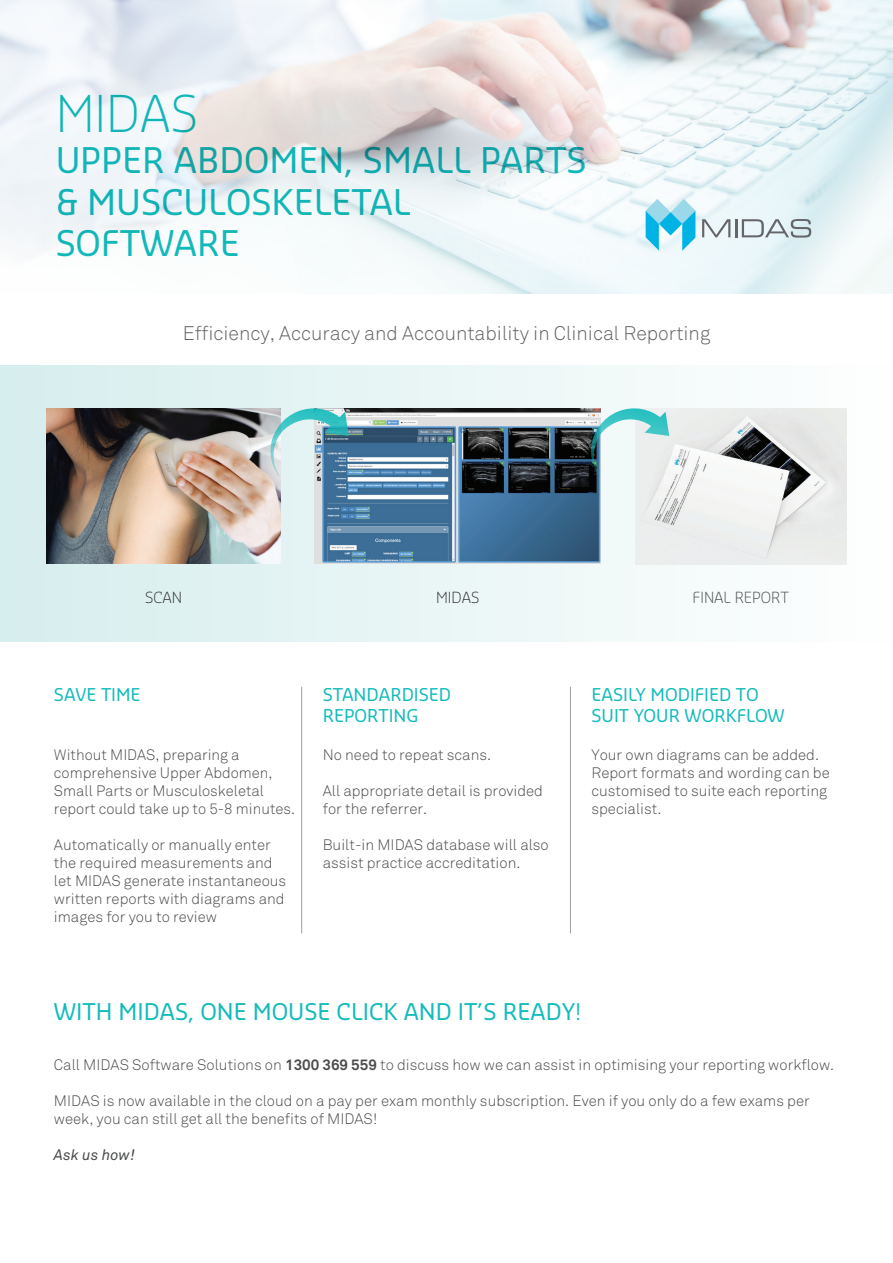
<style>
.page{position:relative;width:893px;height:1263px;background:#fff}
.page>*{position:absolute;margin:0;border:0;box-sizing:border-box;transform-origin:0 0}
.t1{font:300 49.5px "Sansa Pro";color:#14bbbb}
.t2{font:34.5px/41.4px "Sansa Pro";color:#14bbbb}
.t3{font:22.5px "Sansa Pro";color:#14bbbb}
.t4{font:300 19.5px "Akkurat";color:#636366}
.t5{font:17.25px/20.7px "Sansa Pro";color:#14bbbb}
.t6{font:300 15px/18px "Akkurat";color:#4b4c4d}
.t7{font:300 15px "Sansa Pro";color:#4b4c4d}
.t8{font:300 15px "Sansa Pro";color:#312f30}
.t9{font:italic 15px "Akkurat";color:#4b4c4d}
.s1{font-weight:700}
</style>
<div class="page">
<img style="left:0;top:0;width:893px;height:293px">
<div style="left:0;top:366px;width:893px;height:276px;background:linear-gradient(to right,#d6eded,#feffff)"></div>
<svg style="left:702px;top:219px;width:109px;height:19px"></svg>
<svg style="left:646px;top:199px;width:49px;height:52px"></svg>
<img style="left:47px;top:408px;width:233px;height:156px">
<hr style="left:301px;top:687px;width:1px;height:246px;background:#9f9fa2">
<hr style="left:570px;top:687px;width:1px;height:246px;background:#9f9fa2">
<img style="left:635px;top:408px;width:211px;height:156px">
<img style="left:314px;top:408px;width:287px;height:155px">
<svg style="left:268px;top:408px;width:81px;height:69px"></svg>
<svg style="left:589px;top:408px;width:80px;height:69px"></svg>
<div style="left:325px;top:445px;width:22px;height:5px;background:#3a6e97"></div>
<h1 class="t1" style="left:55px;top:81px;width:144px">MIDAS</h1>
<h2 class="t2" style="left:55px;top:139px;width:533px">UPPER ABDOMEN, SMALL PARTS &amp; MUSCULOSKELETAL<br>SOFTWARE</h2>
<h3 class="t4" style="left:183px;top:322px;width:529px">Efficiency, Accuracy and Accountability in Clinical Reporting</h3>
<p class="t8" style="left:145px;top:587px;width:38px">SCAN</p>
<p class="t8" style="left:436px;top:587px;width:45px">MIDAS</p>
<p class="t7" style="left:693px;top:587px;width:98px">FINAL REPORT</p>
<p class="t5" style="left:54px;top:683px;width:88px">SAVE TIME</p>
<p class="t6" style="left:54px;top:746px;width:243px">Without MIDAS, preparing a comprehensive Upper Abdomen,<br>Small Parts or Musculoskeletal report could take up to 5-8 minutes.</p>
<p class="t6" style="left:54px;top:836px;width:234px">Automatically or manually enter the required measurements and let MIDAS generate instantaneous written reports with diagrams and images for you to review</p>
<p class="t5" style="left:323px;top:683px;width:130px">STANDARDISED<br>REPORTING</p>
<p class="t6" style="left:323px;top:746px;width:170px">No need to repeat scans.</p>
<p class="t6" style="left:323px;top:782px;width:222px">All appropriate detail is provided for the referrer.</p>
<p class="t6" style="left:323px;top:836px;width:228px">Built-in MIDAS database will also assist practice accreditation.</p>
<p class="t5" style="left:591px;top:683px;width:195px">EASILY MODIFIED TO<br>SUIT YOUR WORKFLOW</p>
<p class="t6" style="left:591px;top:746px;width:240px">Your own diagrams can be added.<br>Report formats and wording can be customised to suite each reporting specialist.</p>
<h3 class="t3" style="left:54px;top:997px;width:529px">WITH MIDAS, ONE MOUSE CLICK AND IT’S READY!</h3>
<p class="t6" style="left:54px;top:1056px;width:782px">Call MIDAS Software Solutions on <span class="s1">1300 369 559</span> to discuss how we can assist in optimising your reporting workflow.</p>
<p class="t6" style="left:54px;top:1092px;width:757px">MIDAS is now available in the cloud on a pay per exam monthly subscription. Even if you only do a few exams per week, you can still get all the benefits of MIDAS!</p>
<p class="t9" style="left:54px;top:1146px;width:82px">Ask us how!</p>
</div>
